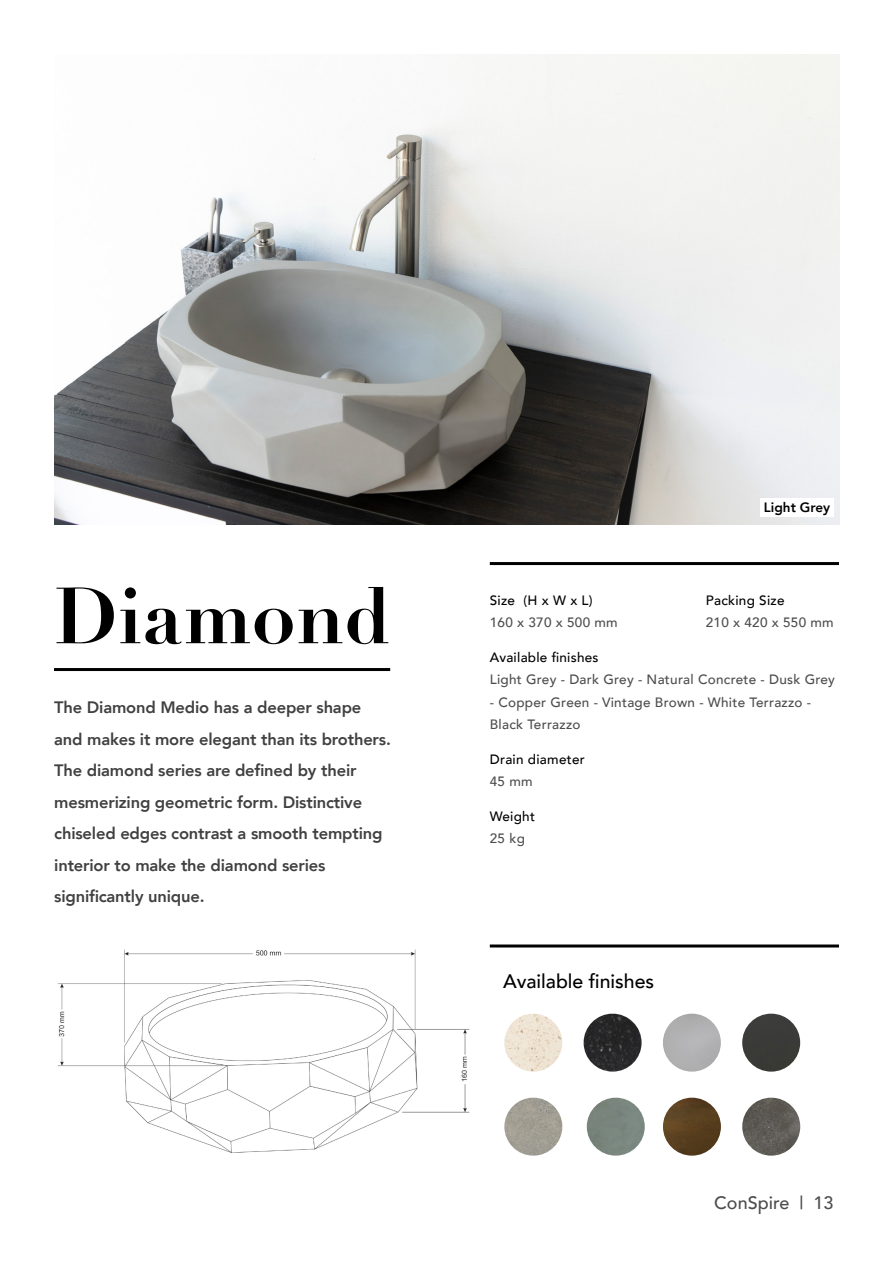
<style>
.page{position:relative;width:893px;height:1263px;background:#fff}
.page>*{position:absolute;margin:0;border:0;box-sizing:border-box;transform-origin:0 0}
.t1{font:700 78px "Didot";color:#000}
.t2{font:500 19.5px "Avenir";color:#000}
.t3{font:500 18px "Avenir";color:#4d4d4d}
.t4{font:800 16.5px/31.5px "Avenir";letter-spacing:-.01em;color:#000}
.t5{font:500 13.5px/22.5px "Avenir";letter-spacing:.02em;color:#4d4d4d}
.t6{font:500 13.5px/22.5px "Avenir";letter-spacing:.02em;color:#000}
.t7{font:800 13.5px "Avenir";color:#000}
.s1{color:#4d4d4d}
</style>
<div class="page">
<img style="left:54px;top:54px;width:785px;height:470px">
<hr style="left:54px;top:668px;width:336px;height:3px;background:#000">
<hr style="left:490px;top:562px;width:349px;height:3px;background:#000">
<hr style="left:490px;top:944px;width:349px;height:3px;background:#000">
<div style="left:742px;top:1014px;width:58px;height:57px;background:#3a3b38;border-radius:29px"></div>
<div style="left:663px;top:1014px;width:58px;height:57px;background:#b1b1b2;border-radius:29px"></div>
<img style="left:504px;top:1014px;width:58px;height:57px;border-radius:29px">
<img style="left:584px;top:1014px;width:58px;height:57px;border-radius:29px">
<img style="left:57px;top:949px;width:413px;height:204px">
<img style="left:663px;top:1098px;width:58px;height:58px;border-radius:29px">
<img style="left:504px;top:1098px;width:58px;height:58px;border-radius:29px">
<img style="left:742px;top:1098px;width:58px;height:58px;border-radius:29px">
<div style="left:760px;top:498px;width:74px;height:19px;background:#fff"></div>
<div style="left:587px;top:1098px;width:58px;height:58px;background:#7a867e;border-radius:29px"></div>
<p class="t1" style="left:54px;top:567px;width:338px">Diamond</p>
<p class="t4" style="left:54px;top:692px;width:338px">The Diamond Medio has a deeper shape and makes it more elegant than its brothers.<br>The diamond series are defined by their mesmerizing geometric form. Distinctive chiseled edges contrast a smooth tempting interior to make the diamond series significantly unique.</p>
<p class="t7" style="left:764px;top:497px;width:68px">Light Grey</p>
<p class="t6" style="left:490px;top:588px;width:104px">Size (H x W x L)</p>
<p class="t6" style="left:706px;top:588px;width:80px">Packing Size</p>
<p class="t5" style="left:490px;top:611px;width:129px">160 x 370 x 500 mm</p>
<p class="t5" style="left:706px;top:611px;width:129px">210 x 420 x 550 mm</p>
<p class="t6" style="left:490px;top:645px;width:110px">Available finishes</p>
<p class="t5" style="left:490px;top:668px;width:347px">Light Grey - Dark Grey - Natural Concrete - Dusk Grey</p>
<p class="t5" style="left:490px;top:690px;width:323px">- Copper Green - Vintage Brown - White Terrazzo -<br>Black Terrazzo</p>
<p class="t6" style="left:490px;top:747px;width:97px">Drain diameter</p>
<p class="t5" style="left:490px;top:770px;width:44px">45 mm</p>
<p class="t6" style="left:490px;top:804px;width:47px">Weight<br><span class="s1">25 kg</span></p>
<p class="t2" style="left:503px;top:964px;width:152px">Available finishes</p>
<p class="t3" style="left:714px;top:1187px;width:121px">ConSpire | 13</p>
</div>
